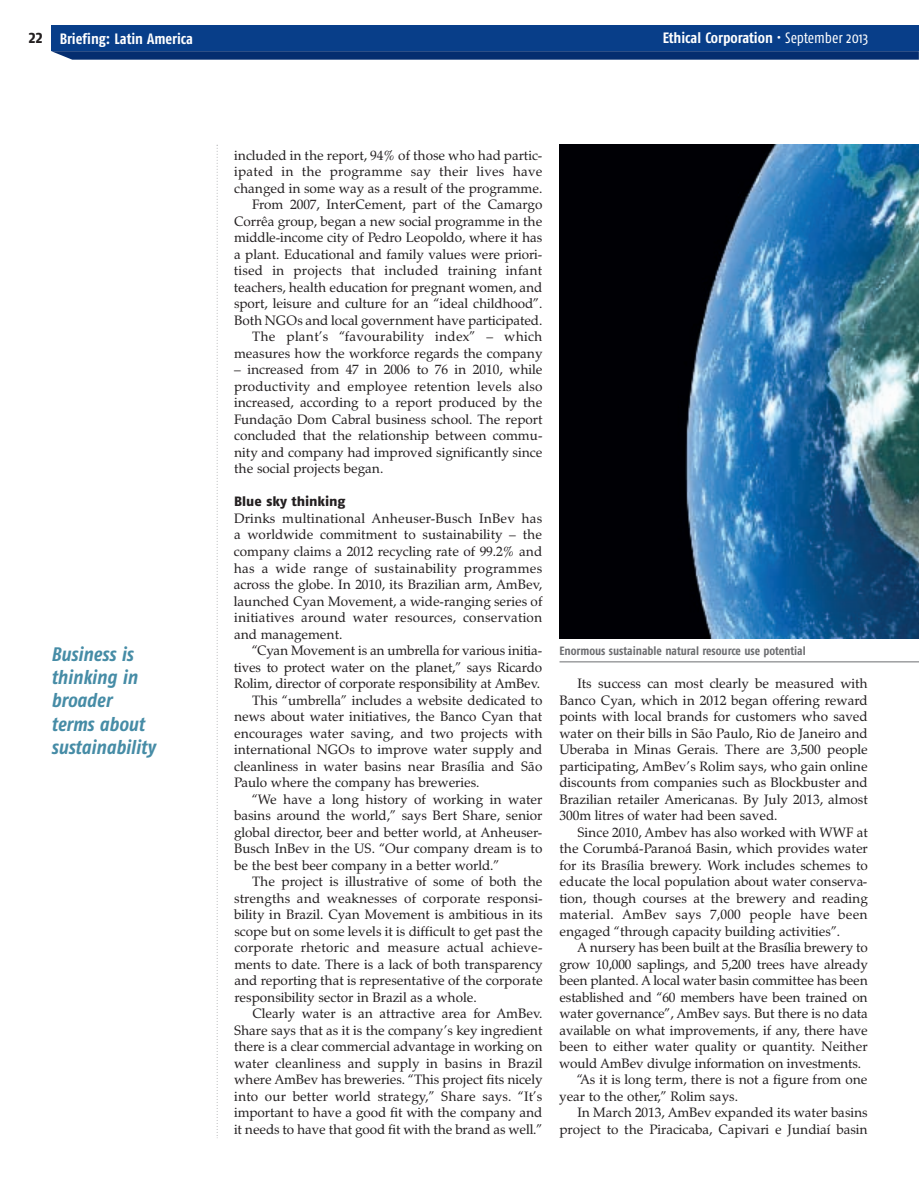
<style>
.page{position:relative;width:919px;height:1189px;background:#fff}
.page>*{position:absolute;margin:0;border:0;box-sizing:border-box;transform-origin:0 0}
.t1{font:italic 700 19.5px/23.2px "Fago Co";color:#468ca6}
.t2{font:700 18px "Fago Co";color:#231f20}
.t3{font:700 15px "Fago Co";letter-spacing:-.005em;color:#fff}
.t4{font:13.5px/16.5px "Zapf Calligraphic 801 BT";color:#231f20;text-align:justify}
.t5{font:13.5px "Zapf Calligraphic 801 BT";letter-spacing:.02em;color:#231f20}
.t6{font:13.5px "Fago No Exb Tf";color:#231f20}
.t7{font:700 12px "Fago Co";letter-spacing:-.005em;color:#6c6d70}
.s1{font-weight:400}
</style>
<div class="page">
<svg style="left:51px;top:26px;width:868px;height:34px;background:#153a78"></svg>
<div style="left:51px;top:26px;width:867px;height:25px;background:#083e89"></div>
<svg style="left:217px;top:145px;width:1px;height:993px"></svg>
<img style="left:559px;top:145px;width:359px;height:493px">
<hr style="left:559px;top:661px;width:359px;height:1px;background:#6c6d70">
<h2 class="t2" style="left:29px;top:27px;width:15px">22</h2>
<p class="t3" style="left:60px;top:30px;width:135px">Briefing: Latin America</p>
<p class="t3" style="left:662px;top:29px;width:207px">Ethical Corporation <span class="s1">• September 2013</span></p>
<h1 class="t1" style="left:51px;top:642px;width:105px">Business is thinking in broader terms about sustainability</h1>
<p class="t4" style="left:234px;top:147px;width:310px;text-align:right">included in the report, 94% of those who had partic&shy;ipated in the programme say their lives have changed in some way as a result of the programme.<br>From 2007, InterCement, part of the Camargo Corrêa group, began a new social programme in the middle-income city of Pedro Leopoldo, where it has a plant. Educational and family values were priori&shy;tised in projects that included training infant teachers, health education for pregnant women, and sport, leisure and culture for an “ideal childhood”.<br>Both NGOs and local government have participated.<br>The plant’s “favourability index” – which measures how the workforce regards the company</p>
<p class="t4" style="left:234px;top:361px;width:310px">– increased from 47 in 2006 to 76 in 2010, while productivity and employee retention levels also increased, according to a report produced by the Fundação Dom Cabral business school. The report concluded that the relationship between commu&shy;nity and company had improved significantly since the social projects began.</p>
<p class="t6" style="left:234px;top:493px;width:113px">Blue sky thinking</p>
<p class="t4" style="left:234px;top:510px;width:310px">Drinks multinational Anheuser-Busch InBev has a worldwide commitment to sustainability – the company claims a 2012 recycling rate of 99.2% and has a wide range of sustainability programmes across the globe. In 2010, its Brazilian arm, AmBev, launched Cyan Movement, a wide-ranging series of initiatives around water resources, conservation and management.</p>
<p class="t4" style="left:252px;top:642px;width:291px">“Cyan Movement is an umbrella for various initia-</p>
<p class="t4" style="left:234px;top:658px;width:310px">tives to protect water on the planet,” says Ricardo</p>
<p class="t4" style="left:234px;top:675px;width:307px">Rolim, director of corporate responsibility at AmBev.</p>
<p class="t4" style="left:252px;top:691px;width:292px">This “umbrella” includes a website dedicated to</p>
<p class="t4" style="left:234px;top:708px;width:310px">news about water initiatives, the Banco Cyan that</p>
<p class="t4" style="left:234px;top:724px;width:310px">encourages water saving, and two projects with</p>
<p class="t4" style="left:234px;top:741px;width:309px">international NGOs to improve water supply and</p>
<p class="t4" style="left:234px;top:757px;width:310px">cleanliness in water basins near Brasília and São</p>
<p class="t4" style="left:234px;top:774px;width:247px">Paulo where the company has breweries.</p>
<p class="t4" style="left:252px;top:790px;width:292px">“We have a long history of working in water</p>
<p class="t4" style="left:234px;top:807px;width:310px">basins around the world,” says Bert Share, senior</p>
<p class="t4" style="left:234px;top:823px;width:310px">global director, beer and better world, at Anheuser-</p>
<p class="t4" style="left:234px;top:840px;width:310px">Busch InBev in the US. “Our company dream is to</p>
<p class="t4" style="left:234px;top:856px;width:267px">be the best beer company in a better world.”</p>
<p class="t4" style="left:252px;top:873px;width:292px">The project is illustrative of some of both the</p>
<p class="t4" style="left:234px;top:889px;width:310px">strengths and weaknesses of corporate responsi-</p>
<p class="t4" style="left:234px;top:906px;width:310px">bility in Brazil. Cyan Movement is ambitious in its</p>
<p class="t4" style="left:234px;top:922px;width:310px">scope but on some levels it is difficult to get past the</p>
<p class="t5" style="left:234px;top:939px;width:310px">corporate rhetoric and measure actual achieve-</p>
<p class="t4" style="left:234px;top:955px;width:310px">ments to date. There is a lack of both transparency</p>
<p class="t4" style="left:234px;top:972px;width:310px">and reporting that is representative of the corporate</p>
<p class="t4" style="left:234px;top:988px;width:244px">responsibility sector in Brazil as a whole.</p>
<p class="t4" style="left:252px;top:1005px;width:291px">Clearly water is an attractive area for AmBev.</p>
<p class="t4" style="left:234px;top:1021px;width:310px">Share says that as it is the company’s key ingredient</p>
<p class="t4" style="left:234px;top:1038px;width:310px">there is a clear commercial advantage in working on</p>
<p class="t4" style="left:234px;top:1054px;width:310px">water cleanliness and supply in basins in Brazil</p>
<p class="t4" style="left:234px;top:1071px;width:310px">where AmBev has breweries. “This project fits nicely</p>
<p class="t4" style="left:234px;top:1087px;width:309px">into our better world strategy,” Share says. “It’s</p>
<p class="t4" style="left:234px;top:1104px;width:310px">important to have a good fit with the company and</p>
<p class="t4" style="left:234px;top:1120px;width:310px">it needs to have that good fit with the brand as well.”</p>
<p class="t7" style="left:559px;top:643px;width:248px">Enormous sustainable natural resource use potential</p>
<p class="t4" style="left:559px;top:675px;width:310px;text-indent:18px">Its success can most clearly be measured with Banco Cyan, which in 2012 began offering reward points with local brands for customers who saved water on their bills in São Paulo, Rio de Janeiro and Uberaba in Minas Gerais. There are 3,500 people participating, AmBev’s Rolim says, who gain online discounts from companies such as Blockbuster and Brazilian retailer Americanas. By July 2013, almost 300m litres of water had been saved.</p>
<p class="t4" style="left:559px;top:823px;width:310px;text-indent:18px">Since 2010, Ambev has also worked with WWF at the Corumbá-Paranoá Basin, which provides water for its Brasília brewery. Work includes schemes to educate the local population about water conserva&shy;tion, though courses at the brewery and reading material. AmBev says 7,000 people have been engaged “through capacity building activities”.</p>
<p class="t4" style="left:577px;top:939px;width:292px">A nursery has been built at the Brasília brewery to</p>
<p class="t4" style="left:559px;top:955px;width:310px">grow 10,000 saplings, and 5,200 trees have already</p>
<p class="t4" style="left:559px;top:972px;width:310px">been planted. A local water basin committee has been</p>
<p class="t4" style="left:559px;top:988px;width:310px">established and “60 members have been trained on</p>
<p class="t4" style="left:559px;top:1005px;width:310px">water governance”, AmBev says. But there is no data</p>
<p class="t4" style="left:559px;top:1021px;width:310px">available on what improvements, if any, there have</p>
<p class="t4" style="left:559px;top:1038px;width:309px">been to either water quality or quantity. Neither</p>
<p class="t4" style="left:559px;top:1054px;width:303px">would AmBev divulge information on investments.</p>
<p class="t4" style="left:577px;top:1071px;width:292px">“As it is long term, there is not a figure from one</p>
<p class="t4" style="left:559px;top:1087px;width:180px">year to the other,” Rolim says.</p>
<p class="t4" style="left:577px;top:1104px;width:292px">In March 2013, AmBev expanded its water basins</p>
<p class="t4" style="left:559px;top:1120px;width:310px">project to the Piracicaba, Capivari e Jundiaí basin</p>
</div>
